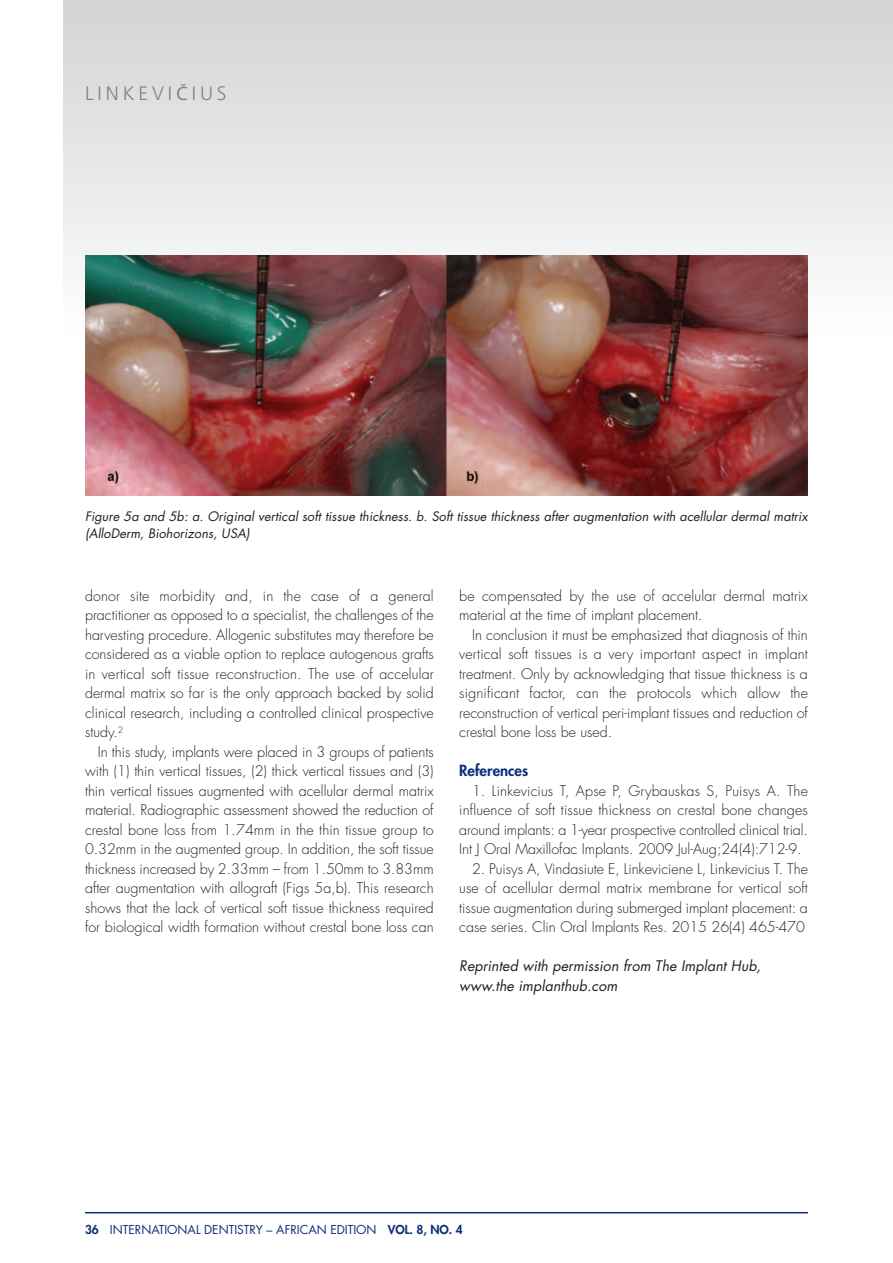
<style>
.page{position:relative;width:893px;height:1263px;background:#fff}
.page>*{position:absolute;margin:0;border:0;box-sizing:border-box;transform-origin:0 0}
.t1{font:300 19.5px "Frutiger";letter-spacing:.2em;color:#808285}
.t2{font:800 15px "Futura";color:#0d3079}
.t3{font:300 14.25px/19.5px "Futura";color:#231f20;text-align:justify}
.t4{font:italic 14.25px/19.5px "Futura";letter-spacing:.005em;color:#231f20}
.t5{font:italic 12.75px/16.6px "Futura";letter-spacing:.005em;color:#231f20}
.t6{font:12px "Futura";color:#0d3079}
.s1{font-family:"Myriad Pro";font-weight:400}
.s2{font-weight:800}
</style>
<div class="page">
<div style="left:64px;top:0;width:829px;height:334px;background:linear-gradient(to bottom,#d2d3d6,#fdfdfe)"></div>
<img style="left:85px;top:255px;width:723px;height:241px">
<hr style="left:85px;top:1212px;width:723px;height:1px;background:#0d3079">
<h1 class="t1" style="left:85px;top:85px;width:143px">LINKEVI<span class="s1">č</span>IUS</h1>
<p class="t5" style="left:85px;top:509px;width:724px">Figure 5a and 5b: a. Original vertical soft tissue thickness. b. Soft tissue thickness after augmentation with acellular dermal matrix (AlloDerm, Biohorizons, USA)</p>
<p class="t3" style="left:85px;top:587px;width:350px">donor site morbidity and, in the case of a general practitioner as opposed to a specialist, the challenges of the harvesting procedure. Allogenic substitutes may therefore be considered as a viable option to replace autogenous grafts in vertical soft tissue reconstruction. The use of accelular dermal matrix so far is the only approach backed by solid clinical research, including a controlled clinical prospective study.<sup>2</sup></p>
<p class="t3" style="left:85px;top:743px;width:350px;text-indent:13px">In this study, implants were placed in 3 groups of patients with (1) thin vertical tissues, (2) thick vertical tissues and (3) thin vertical tissues augmented with acellular dermal matrix material. Radiographic assessment showed the reduction of crestal bone loss from 1.74mm in the thin tissue group to 0.32mm in the augmented group. In addition, the soft tissue thickness increased by 2.33mm – from 1.50mm to 3.83mm after augmentation with allograft (Figs 5a,b). This research shows that the lack of vertical soft tissue thickness required for biological width formation without crestal bone loss can</p>
<p class="t3" style="left:459px;top:587px;width:350px">be compensated by the use of accelular dermal matrix material at the time of implant placement.</p>
<p class="t3" style="left:459px;top:626px;width:350px;text-indent:13px">In conclusion it must be emphasized that diagnosis of thin vertical soft tissues is a very important aspect in implant treatment. Only by acknowledging that tissue thickness is a significant factor, can the protocols which allow the reconstruction of vertical peri-implant tissues and reduction of crestal bone loss be used.</p>
<p class="t2" style="left:459px;top:763px;width:70px">References</p>
<p class="t3" style="left:459px;top:782px;width:350px;text-indent:13px">1. Linkevicius T, Apse P, Grybauskas S, Puisys A. The influence of soft tissue thickness on crestal bone changes around implants: a 1-year prospective controlled clinical trial.<br>Int J Oral Maxillofac Implants. 2009 Jul-Aug;24(4):712-9.</p>
<p class="t3" style="left:459px;top:860px;width:350px;text-indent:13px">2. Puisys A, Vindasiute E, Linkeviciene L, Linkevicius T. The use of acellular dermal matrix membrane for vertical soft tissue augmentation during submerged implant placement: a case series. Clin Oral Implants Res. 2015 26(4) 465-470</p>
<p class="t4" style="left:459px;top:957px;width:303px">Reprinted with permission from The Implant Hub, www.the implanthub.com</p>
<p class="t6" style="left:85px;top:1224px;width:379px"><span class="s2">36</span> INTERNATIONAL DENTISTRY – AFRICAN EDITION <span class="s2">VOL. 8, NO. 4</span></p>
</div>
